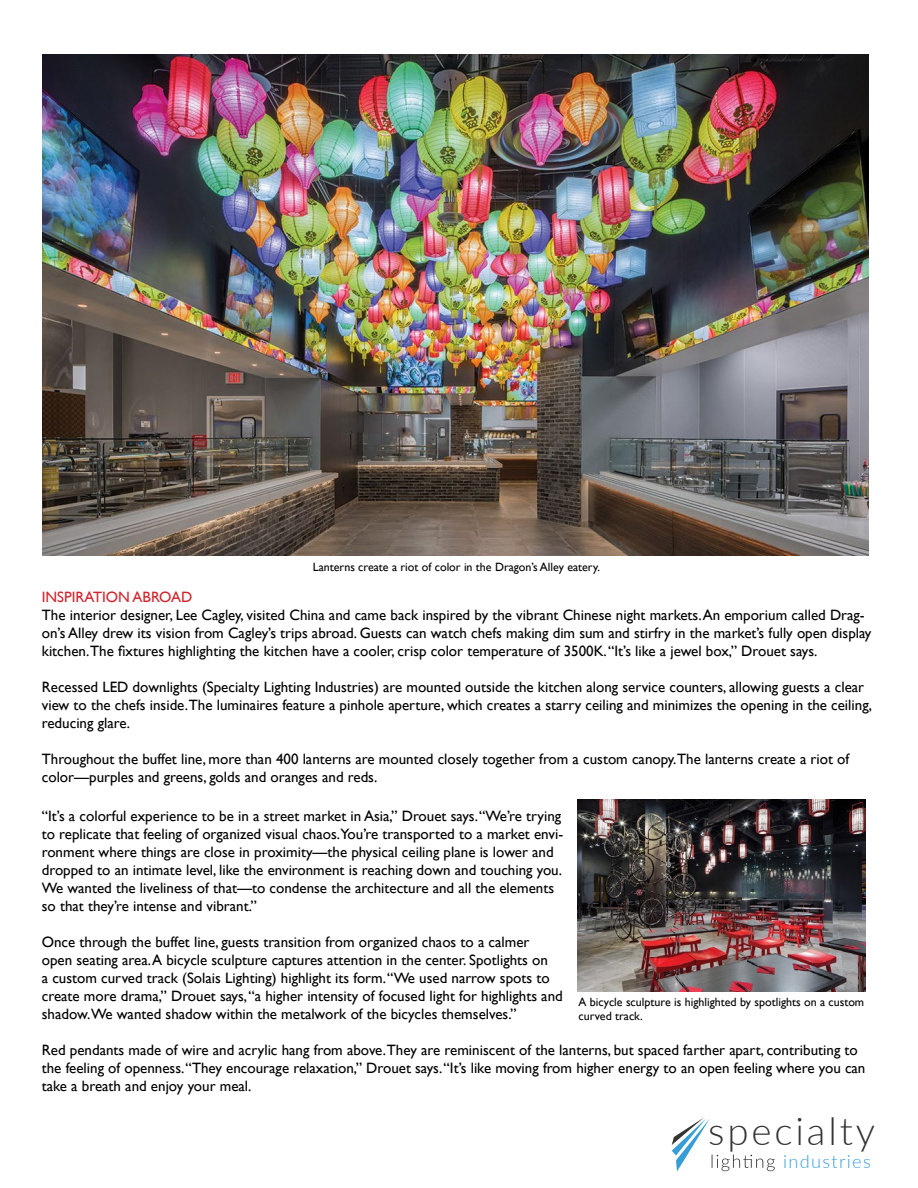
<style>
.page{position:relative;width:918px;height:1188px;background:#fff}
.page>*{position:absolute;margin:0;border:0;box-sizing:border-box;transform-origin:0 0}
.t1{font:300 38.55px "Lato";letter-spacing:.075em;color:#343433}
.t2{font:300 18.15px "Lato";letter-spacing:.075em;color:#369dd7}
.t3{font:15px/18px "Gill Sans";color:#000}
.t4{font:15px "Gill Sans";color:#d2232a}
.t5{font:12px/14.4px "Gill Sans";color:#000}
</style>
<div class="page">
<img style="left:43px;top:54px;width:826px;height:501px">
<img style="left:577px;top:800px;width:288px;height:192px">
<svg style="left:672px;top:1118px;width:103px;height:53px"></svg>
<p class="t5" style="left:313px;top:560px;width:289px">Lanterns create a riot of color in the Dragon’s Alley eatery.</p>
<p class="t4" style="left:42px;top:588px;width:152px">INSPIRATION ABROAD</p>
<p class="t3" style="left:42px;top:606px;width:831px">The interior designer, Lee Cagley, visited China and came back inspired by the vibrant Chinese night markets. An emporium called Drag&shy;on’s Alley drew its vision from Cagley’s trips abroad. Guests can watch chefs making dim sum and stirfry in the market’s fully open display kitchen.The fixtures highlighting the kitchen have a cooler, crisp color temperature of 3500K. “It’s like a jewel box,” Drouet says.</p>
<p class="t3" style="left:42px;top:678px;width:832px">Recessed LED downlights (Specialty Lighting Industries) are mounted outside the kitchen along service counters, allowing guests a clear view to the chefs inside.The luminaires feature a pinhole aperture, which creates a starry ceiling and minimizes the opening in the ceiling, reducing glare.</p>
<p class="t3" style="left:42px;top:750px;width:809px">Throughout the buffet line, more than 400 lanterns are mounted closely together from a custom canopy.The lanterns create a riot of color—purples and greens, golds and oranges and reds.</p>
<p class="t3" style="left:42px;top:807px;width:523px">“It’s a colorful experience to be in a street market in Asia,” Drouet says. “We’re trying to replicate that feeling of organized visual chaos.You’re transported to a market envi&shy;ronment where things are close in proximity—the physical ceiling plane is lower and dropped to an intimate level, like the environment is reaching down and touching you.<br>We wanted the liveliness of that—to condense the architecture and all the elements so that they’re intense and vibrant.”</p>
<p class="t3" style="left:42px;top:933px;width:523px">Once through the buffet line, guests transition from organized chaos to a calmer open seating area. A bicycle sculpture captures attention in the center. Spotlights on<br>a custom curved track (Solais Lighting) highlight its form. “We used narrow spots to create more drama,” Drouet says, “a higher intensity of focused light for highlights and shadow.We wanted shadow within the metalwork of the bicycles themselves.”</p>
<p class="t3" style="left:42px;top:1041px;width:825px">Red pendants made of wire and acrylic hang from above.They are reminiscent of the lanterns, but spaced farther apart, contributing to the feeling of openness. “They encourage relaxation,” Drouet says. “It’s like moving from higher energy to an open feeling where you can take a breath and enjoy your meal.</p>
<p class="t5" style="left:579px;top:995px;width:287px">A bicycle sculpture is highlighted by spotlights on a custom curved track.</p>
<h1 class="t1" style="left:708px;top:1105px;width:169px">specialty</h1>
<p class="t2" style="left:783px;top:1149px;width:89px">industries</p>
</div>
